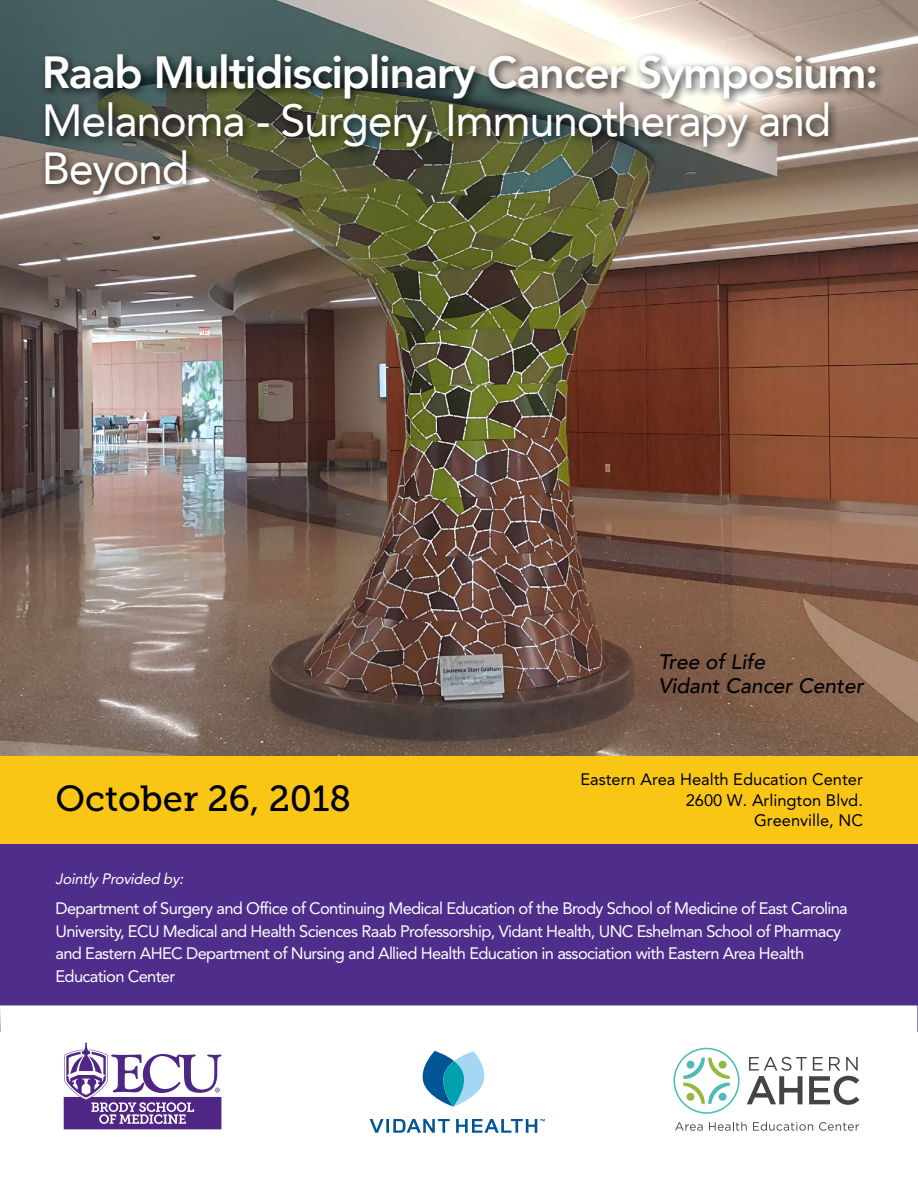
<style>
.page{position:relative;width:918px;height:1188px;background:#fff}
.page>*{position:absolute;margin:0;border:0;box-sizing:border-box;transform-origin:0 0}
.t1{font:45px/48px "Avenir LT";letter-spacing:-.03em;color:#fff}
.t2{font:800 45px "Avenir LT";letter-spacing:-.03em;color:#fff}
.t3{font:36.15px "Museo Slab 500";color:#000}
.t4{font:italic 500 21px "Avenir LT";color:#000}
.t5{font:16.5px/22.5px "Avenir LT Std";letter-spacing:-.04em;color:#fff}
.t6{font:16.5px "Avenir LT Std";color:#000}
.t7{font:italic 15px "Avenir LT Std";color:#fff}
</style>
<div class="page">
<img style="left:0;top:0;width:918px;height:756px">
<div style="left:0;top:843px;width:918px;height:189px;background:#4f2e8b"></div>
<svg style="left:0;top:1005px;width:917px;height:126px"></svg>
<div style="left:0;top:756px;width:918px;height:87px;background:#fac615"></div>
<div style="left:40px;top:49px;width:845px;height:156px;background:#000;opacity:.75"></div>
<svg style="left:64px;top:1043px;width:157px;height:86px"></svg>
<svg style="left:709px;top:1122px;width:38px;height:9px"></svg>
<svg style="left:753px;top:1122px;width:60px;height:9px"></svg>
<svg style="left:819px;top:1122px;width:40px;height:9px"></svg>
<svg style="left:747px;top:1057px;width:112px;height:48px"></svg>
<svg style="left:674px;top:1048px;width:66px;height:66px"></svg>
<div style="left:719px;top:1093px;width:8px;height:8px;background:#4dbbb8;border-radius:50%"></div>
<svg style="left:675px;top:1122px;width:28px;height:9px"></svg>
<svg style="left:419px;top:1051px;width:69px;height:56px"></svg>
<svg style="left:370px;top:1119px;width:80px;height:14px"></svg>
<svg style="left:456px;top:1119px;width:89px;height:14px"></svg>
<p class="t2" style="left:42px;top:46px;width:838px">Raab Multidisciplinary Cancer Symposium:</p>
<p class="t1" style="left:42px;top:97px;width:791px">Melanoma - Surgery, Immunotherapy and<br>Beyond</p>
<p class="t3" style="left:56px;top:778px;width:297px">October 26, 2018</p>
<p class="t4" style="left:658px;top:650px;width:108px">Tree of Life</p>
<p class="t4" style="left:658px;top:674px;width:207px">Vidant Cancer Center</p>
<p class="t6" style="left:580px;top:770px;width:284px">Eastern Area Health Education Center</p>
<p class="t6" style="left:686px;top:791px;width:179px">2600 W. Arlington Blvd.</p>
<p class="t6" style="left:754px;top:810px;width:110px">Greenville, NC</p>
<p class="t7" style="left:56px;top:870px;width:132px">Jointly Provided by:</p>
<p class="t5" style="left:56px;top:897px;width:794px">Department of Surgery and Office of Continuing Medical Education of the Brody School of Medicine of East Carolina University, ECU Medical and Health Sciences Raab Professorship, Vidant Health, UNC Eshelman School of Pharmacy and Eastern AHEC Department of Nursing and Allied Health Education in association with Eastern Area Health Education Center</p>
</div>
